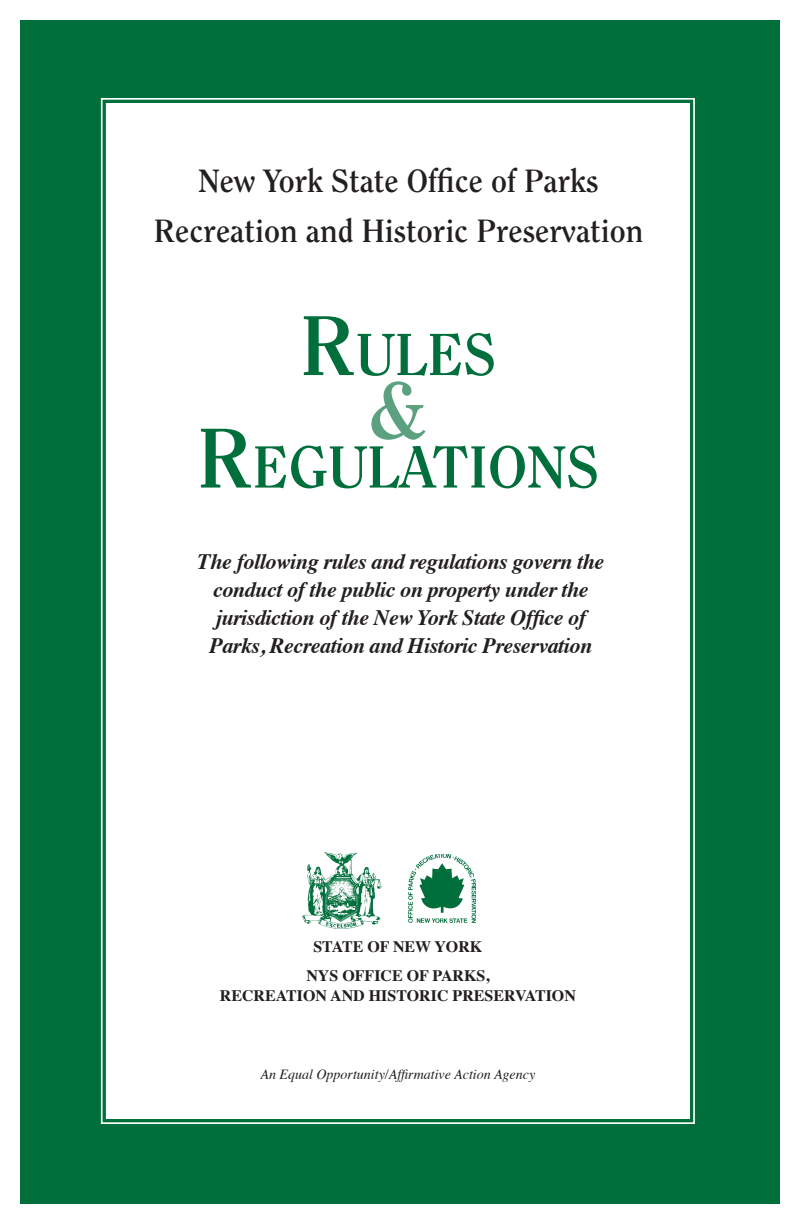
<style>
.page{position:relative;width:792px;height:1224px;background:#fff}
.page>*{position:absolute;margin:0;border:0;box-sizing:border-box;transform-origin:0 0}
.t1{font:700 80px "Clearface";color:#5ba17f}
.t2{font:700 58.8px "Clearface";color:#006f3c}
.t3{font:700 32px "Clearface";color:#231f20}
.t4{font:italic 700 22px/28px "Times";letter-spacing:-.02em;color:#231f20;text-align:center}
.t5{font:700 16px "Times";color:#231f20}
.t6{font:italic 14px "Times";color:#231f20}
.s1{font-size:84px}
</style>
<div class="page">
<div style="left:20px;top:20px;width:759px;height:1184px;background:#006f3c"></div>
<div style="left:100px;top:98px;width:595px;height:1026px;background:#fff"></div>
<div style="left:106px;top:103px;width:584px;height:1016px;border:5px solid #fff"></div>
<img style="left:409px;top:854px;width:67px;height:68px">
<img style="left:303px;top:852px;width:82px;height:76px">
<p class="t3" style="left:199px;top:162px;width:402px">New York State Office of Parks</p>
<p class="t3" style="left:154px;top:212px;width:491px">Recreation and Historic Preservation</p>
<p class="t2" style="left:300px;top:319px;width:198px"><span class="s1">R</span>ULES</p>
<p class="t1" style="left:369px;top:363px;width:59px">&amp;</p>
<p class="t2" style="left:197px;top:432px;width:404px"><span class="s1">R</span>EGULATIONS</p>
<p class="t4" style="left:197px;top:546px;width:408px">The following rules and regulations govern the conduct of the public on property under the</p>
<p class="t4" style="left:216px;top:602px;width:372px">jurisdiction of the New York State Office of</p>
<p class="t4" style="left:209px;top:630px;width:385px">Parks, Recreation and Historic Preservation</p>
<p class="t5" style="left:313px;top:931px;width:171px">STATE OF NEW YORK</p>
<p class="t5" style="left:306px;top:960px;width:185px">NYS OFFICE OF PARKS,</p>
<p class="t5" style="left:220px;top:980px;width:358px">RECREATION AND HISTORIC PRESERVATION</p>
<p class="t6" style="left:261px;top:1062px;width:276px">An Equal Opportunity/Affirmative Action Agency</p>
</div>
